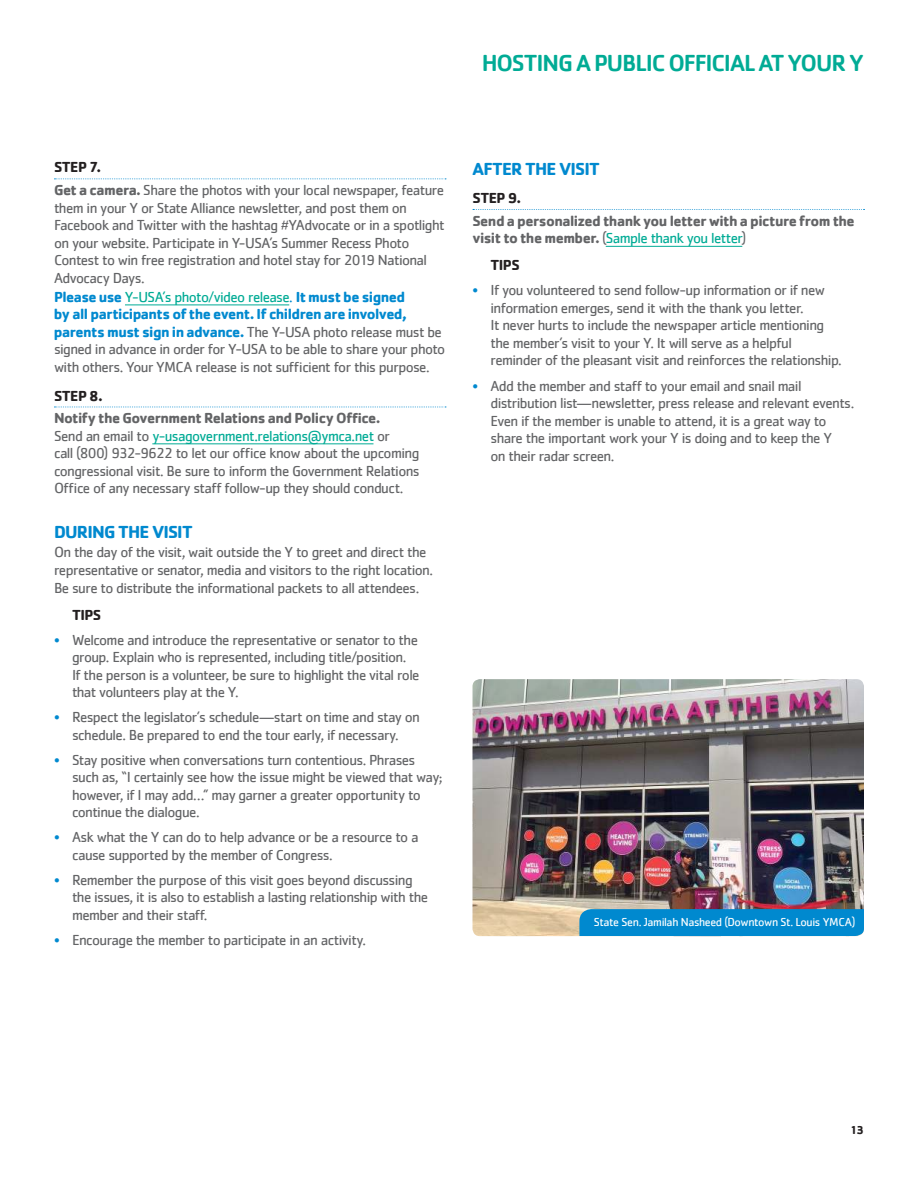
<style>
.page{position:relative;width:918px;height:1188px;background:#fff}
.page>*{position:absolute;margin:0;border:0;box-sizing:border-box;transform-origin:0 0}
.t1{font:500 24px "Cachet";letter-spacing:-.045em;color:#00ab95}
.t2{font:700 18px "Cachet";letter-spacing:-.045em;color:#0089cf}
.t3{font:15px/17.5px "Cachet";letter-spacing:-.04em;color:#636466}
.t4{font:700 15px/17.5px "Cachet";letter-spacing:-.035em;color:#636466}
.t5{font:700 15px "Cachet";letter-spacing:-.035em;color:#231f20}
.t6{font:12px "Cachet";letter-spacing:-.03em;color:#fff}
.t7{font:700 12px "Cachet";color:#231f20}
.s1{font-weight:700;color:#231f20}
.s2{font-weight:700}
.s3{font-weight:700;color:#0089cf}
.s4{color:#00ab95}
.s5{color:#0089cf}
.s6{font-weight:400}
.s7{font-weight:400;color:#00ab95}
</style>
<div class="page">
<svg style="left:54px;top:178px;width:392px;height:1px"></svg>
<hr style="left:125px;top:305px;width:164px;height:1px;background:#00ab95">
<svg style="left:54px;top:407px;width:392px;height:1px"></svg>
<hr style="left:152px;top:443px;width:221px;height:1px;background:#00ab95">
<svg style="left:473px;top:209px;width:392px;height:1px"></svg>
<hr style="left:606px;top:246px;width:136px;height:1px;background:#00ab95">
<img style="left:472px;top:679px;width:392px;height:257px">
<div style="left:579px;top:909px;width:285px;height:27px;background:#0089cf"></div>
<h1 class="t1" style="left:482px;top:53px;width:384px">HOSTING A PUBLIC OFFICIAL AT YOUR Y</h1>
<p class="t3" style="left:54px;top:157px;width:392px;line-height:22.8px"><span class="s1">STEP 7.<br></span><span class="s2">Get a camera.</span> Share the photos with your local newspaper, feature</p>
<p class="t3" style="left:54px;top:200px;width:392px">them in your Y or State Alliance newsletter, and post them on Facebook and Twitter with the hashtag #YAdvocate or in a spotlight on your website. Participate in Y-USA’s Summer Recess Photo Contest to win free registration and hotel stay for 2019 National Advocacy Days.</p>
<p class="t3" style="left:54px;top:289px;width:393px"><span class="s3">Please use</span> <span class="s4">Y-USA’s photo/video release</span><span class="s5">.</span> <span class="s3">It must be signed<br>by all participants of the event. If children are involved, parents must sign in advance.</span> The Y-USA photo release must be signed in advance in order for Y-USA to be able to share your photo with others. Your YMCA release is not sufficient for this purpose.</p>
<p class="t5" style="left:54px;top:386px;width:50px">STEP 8.</p>
<p class="t3" style="left:54px;top:410px;width:367px"><span class="s2">Notify the Government Relations and Policy Office.<br></span>Send an email to <span class="s4">y-usagovernment.relations@ymca.net</span> or<br>call (800) 932-9622 to let our office know about the upcoming congressional visit. Be sure to inform the Government Relations Office of any necessary staff follow-up they should conduct.</p>
<p class="t2" style="left:54px;top:521px;width:140px">DURING THE VISIT</p>
<p class="t3" style="left:54px;top:544px;width:381px">On the day of the visit, wait outside the Y to greet and direct the representative or senator, media and visitors to the right location.<br>Be sure to distribute the informational packets to all attendees.</p>
<p class="t5" style="left:72px;top:607px;width:31px">TIPS</p>
<p class="t3" style="left:72px;top:631px;width:349px;text-indent:-18px"><span class="s5">•</span> Welcome and introduce the representative or senator to the group. Explain who is represented, including title/position.<br>If the person is a volunteer, be sure to highlight the vital role that volunteers play at the Y.</p>
<p class="t3" style="left:54px;top:709px;width:368px;text-align:center"><span class="s5">•</span> Respect the legislator’s schedule—start on time and stay on schedule. Be prepared to end the tour early, if necessary.</p>
<p class="t3" style="left:72px;top:752px;width:372px;text-indent:-18px"><span class="s5">•</span> Stay positive when conversations turn contentious. Phrases such as, “I certainly see how the issue might be viewed that way; however, if I may add…” may garner a greater opportunity to continue the dialogue.</p>
<p class="t3" style="left:72px;top:829px;width:348px;text-indent:-18px"><span class="s5">•</span> Ask what the Y can do to help advance or be a resource to a cause supported by the member of Congress.</p>
<p class="t3" style="left:72px;top:872px;width:358px;text-indent:-18px"><span class="s5">•</span> Remember the purpose of this visit goes beyond discussing the issues, it is also to establish a lasting relationship with the member and their staff.</p>
<p class="t3" style="left:54px;top:932px;width:314px"><span class="s5">•</span> Encourage the member to participate in an activity.</p>
<p class="t2" style="left:472px;top:157px;width:129px">AFTER THE VISIT</p>
<p class="t5" style="left:472px;top:188px;width:50px">STEP 9.</p>
<p class="t4" style="left:472px;top:211px;width:384px">Send a personalized thank you letter with a picture from the visit to the member. <span class="s6">(</span><span class="s7">Sample thank you letter</span><span class="s6">)</span></p>
<p class="t5" style="left:490px;top:258px;width:31px">TIPS</p>
<p class="t3" style="left:490px;top:282px;width:353px;text-indent:-18px"><span class="s5">•</span> If you volunteered to send follow-up information or if new information emerges, send it with the thank you letter.<br>It never hurts to include the newspaper article mentioning the member’s visit to your Y. It will serve as a helpful reminder of the pleasant visit and reinforces the relationship.</p>
<p class="t3" style="left:490px;top:377px;width:365px;text-indent:-18px"><span class="s5">•</span> Add the member and staff to your email and snail mail distribution list—newsletter, press release and relevant events.<br>Even if the member is unable to attend, it is a great way to share the important work your Y is doing and to keep the Y<br>on their radar screen.</p>
<p class="t6" style="left:594px;top:917px;width:263px">State Sen. Jamilah Nasheed (Downtown St. Louis YMCA)</p>
<p class="t7" style="left:850px;top:1124px;width:15px">13</p>
</div>
